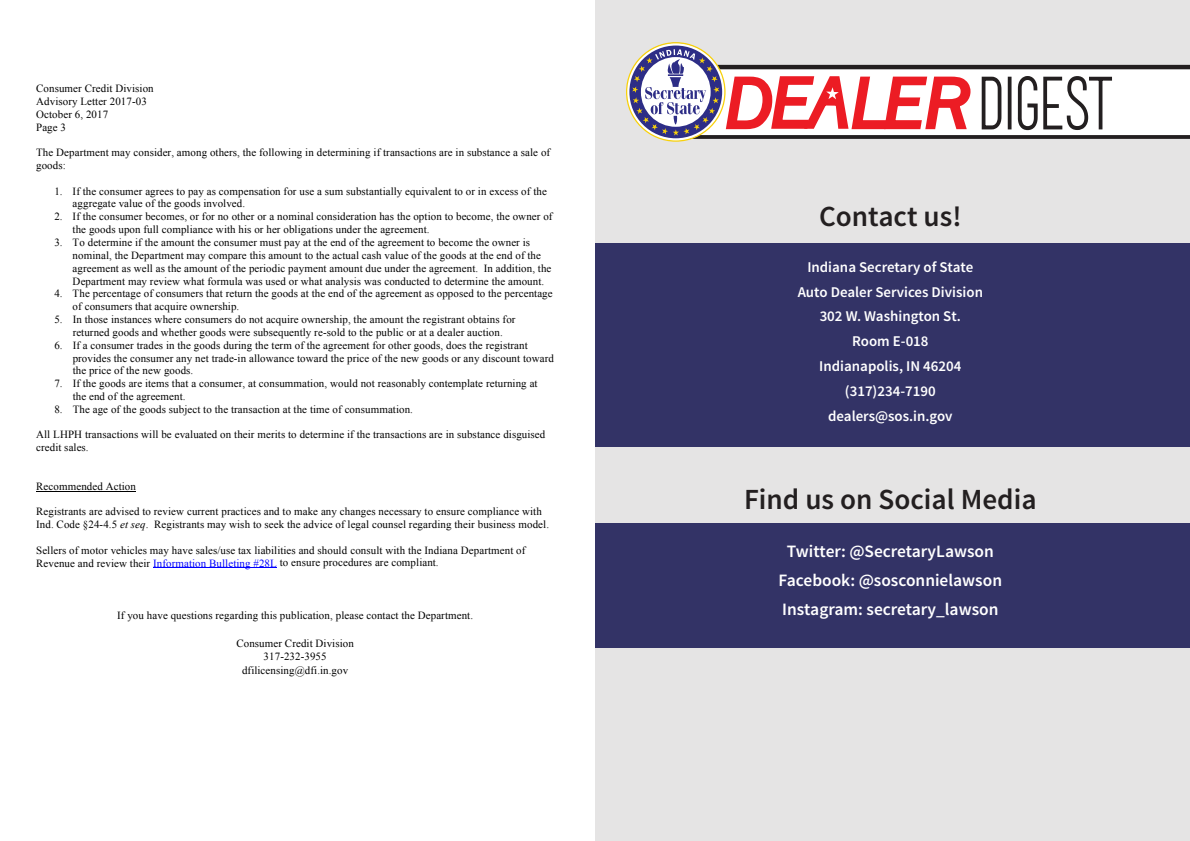
<style>
.page{position:relative;width:1190px;height:841px;background:#fff}
.page>*{position:absolute;margin:0;border:0;box-sizing:border-box;transform-origin:0 0}
.t1{font:600 29.2px "Source Sans Pro";color:#231f20}
.t2{font:600 17.4px "Source Sans Pro";color:#fff}
.t3{font:600 14.9px "Source Sans Pro";color:#fff}
.t4{font:10.9px/12.9px "Times New Roman";letter-spacing:.01em;color:#000}
.s1{font-style:italic}
.s2{color:#00f}
</style>
<div class="page">
<hr style="left:36px;top:491px;width:100px;height:1px;background:#000">
<hr style="left:153px;top:568px;width:124px;height:1px;background:#00f">
<div style="left:595px;top:0;width:595px;height:841px;background:#e5e4e4"></div>
<div style="left:595px;top:524px;width:595px;height:124px;background:#336"></div>
<svg style="left:626px;top:42px;width:564px;height:100px"></svg>
<div style="left:595px;top:243px;width:595px;height:204px;background:#336"></div>
<p class="t4" style="left:36px;top:82px;width:119px">Consumer Credit Division<br>Advisory Letter 2017-03<br>October 6, 2017<br>Page 3</p>
<p class="t4" style="left:36px;top:146px;width:516px">The Department may consider, among others, the following in determining if transactions are in substance a sale of goods:</p>
<p class="t4" style="left:73px;top:185px;width:476px;text-indent:-18px">1. If the consumer agrees to pay as compensation for use a sum substantially equivalent to or in excess of the aggregate value of the goods involved.</p>
<p class="t4" style="left:73px;top:210px;width:481px;text-indent:-18px">2. If the consumer becomes, or for no other or a nominal consideration has the option to become, the owner of the goods upon full compliance with his or her obligations under the agreement.</p>
<p class="t4" style="left:73px;top:236px;width:480px;text-indent:-18px">3. To determine if the amount the consumer must pay at the end of the agreement to become the owner is nominal, the Department may compare this amount to the actual cash value of the goods at the end of the agreement as well as the amount of the periodic payment amount due under the agreement. In addition, the Department may review what formula was used or what analysis was conducted to determine the amount.</p>
<p class="t4" style="left:73px;top:287px;width:482px;text-indent:-18px">4. The percentage of consumers that return the goods at the end of the agreement as opposed to the percentage of consumers that acquire ownership.</p>
<p class="t4" style="left:54px;top:313px;width:463px;text-align:center">5. In those instances where consumers do not acquire ownership, the amount the registrant obtains for returned goods and whether goods were subsequently re-sold to the public or at a dealer auction.</p>
<p class="t4" style="left:73px;top:338px;width:483px;text-indent:-18px">6. If a consumer trades in the goods during the term of the agreement for other goods, does the registrant provides the consumer any net trade-in allowance toward the price of the new goods or any discount toward the price of the new goods.</p>
<p class="t4" style="left:73px;top:377px;width:466px;text-indent:-18px">7. If the goods are items that a consumer, at consummation, would not reasonably contemplate returning at the end of the agreement.</p>
<p class="t4" style="left:54px;top:403px;width:360px">8. The age of the goods subject to the transaction at the time of consummation.</p>
<p class="t4" style="left:36px;top:428px;width:511px">All LHPH transactions will be evaluated on their merits to determine if the transactions are in substance disguised credit sales.</p>
<p class="t4" style="left:36px;top:479px;width:101px">Recommended Action</p>
<p class="t4" style="left:36px;top:505px;width:514px">Registrants are advised to review current practices and to make any changes necessary to ensure compliance with<br>Ind. Code §24-4.5 <span class="s1">et seq</span>. Registrants may wish to seek the advice of legal counsel regarding their business model.</p>
<p class="t4" style="left:36px;top:543px;width:491px">Sellers of motor vehicles may have sales/use tax liabilities and should consult with the Indiana Department of<br>Revenue and review their <span class="s2">Information Bulleting #28L</span> to ensure procedures are compliant.</p>
<p class="t4" style="left:117px;top:609px;width:357px">If you have questions regarding this publication, please contact the Department.</p>
<p class="t4" style="left:236px;top:636px;width:119px;line-height:13.9px;text-align:center">Consumer Credit Division<br>317-232-3955 dfilicensing@dfi.in.gov</p>
<p class="t1" style="left:819px;top:198px;width:144px">Contact us!</p>
<p class="t3" style="left:807px;top:257px;width:168px">Indiana Secretary of State</p>
<p class="t3" style="left:798px;top:282px;width:187px">Auto Dealer Services Division</p>
<p class="t3" style="left:820px;top:307px;width:143px">302 W. Washington St.</p>
<p class="t3" style="left:852px;top:332px;width:78px">Room E-018</p>
<p class="t3" style="left:819px;top:357px;width:144px">Indianapolis, IN 46204</p>
<p class="t3" style="left:845px;top:382px;width:92px">(317)234-7190</p>
<p class="t3" style="left:828px;top:406px;width:126px">dealers@sos.in.gov</p>
<p class="t1" style="left:744px;top:481px;width:294px">Find us on Social Media</p>
<p class="t2" style="left:787px;top:540px;width:209px">Twitter: @SecretaryLawson</p>
<p class="t2" style="left:779px;top:569px;width:225px">Facebook: @sosconnielawson</p>
<p class="t2" style="left:782px;top:598px;width:218px">Instagram: secretary_lawson</p>
</div>
